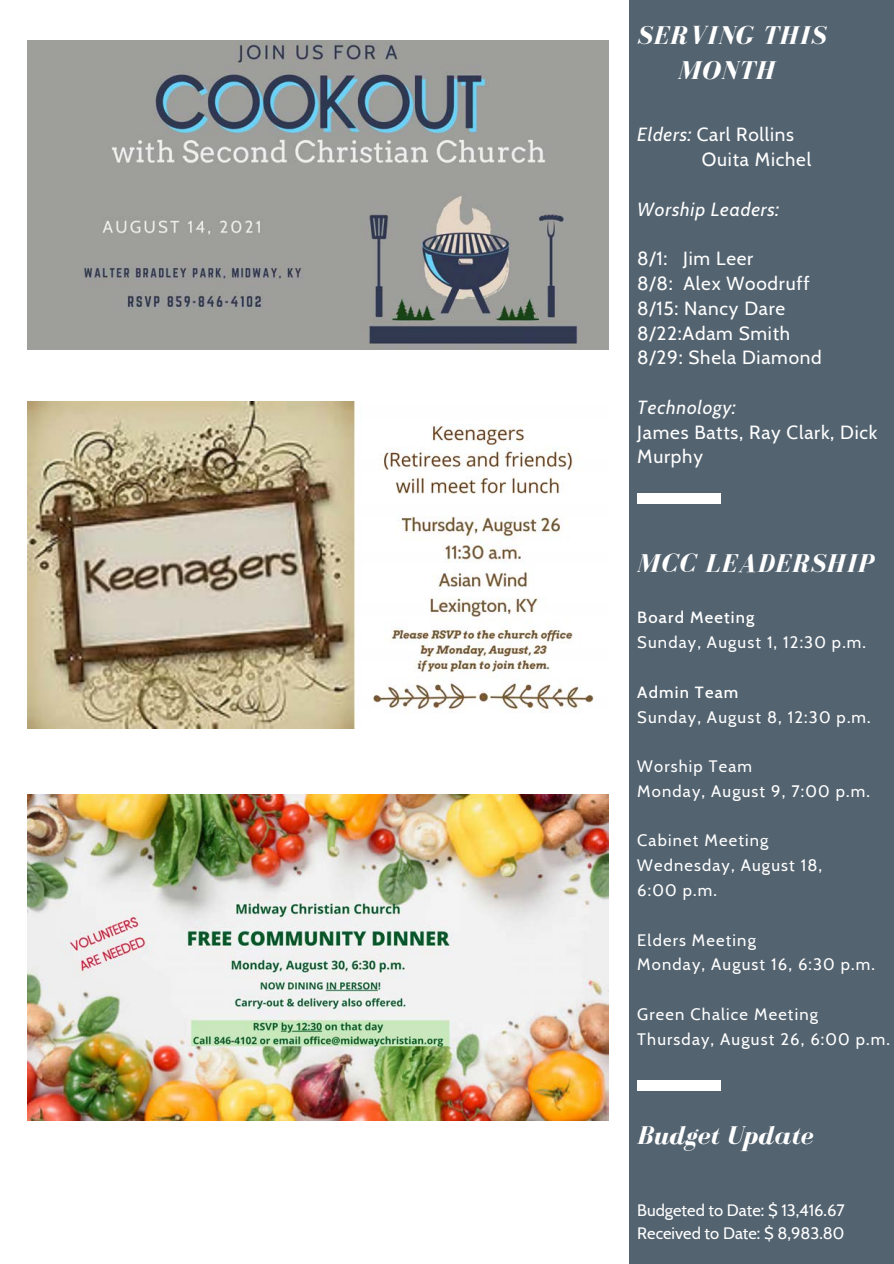
<style>
.page{position:relative;width:894px;height:1264px;background:#fff}
.page>*{position:absolute;margin:0;border:0;box-sizing:border-box;transform-origin:0 0}
.t1{font:italic 700 26.55px "Bodoni FLF";letter-spacing:.04em;color:#fff}
.t2{font:italic 700 26.4px "Bodoni FLF";color:#fff}
.t3{font:19.05px/24.8px "Cabin";letter-spacing:.04em;color:#fff}
.t4{font:italic 19.05px "Cabin";letter-spacing:.04em;color:#fff}
.t5{font:16.5px "Cabin";letter-spacing:.07em;color:#fff}
.t6{font:16.5px "Cabin";color:#fff}
.t7{font:500 16.5px "Cabin";letter-spacing:.07em;color:#fff}
.s1{font-style:italic}
</style>
<div class="page">
<div style="left:629px;top:0;width:264px;height:1263px;background:#536370"></div>
<div style="left:637px;top:493px;width:83px;height:10px;background:#fff"></div>
<div style="left:637px;top:1080px;width:83px;height:10px;background:#fff"></div>
<img style="left:27px;top:40px;width:581px;height:309px">
<img style="left:27px;top:794px;width:581px;height:326px">
<img style="left:27px;top:401px;width:567px;height:327px">
<p class="t1" style="left:637px;top:22px;width:190px">SERVING THIS</p>
<p class="t1" style="left:678px;top:56px;width:97px">MONTH</p>
<p class="t3" style="left:637px;top:122px;width:158px"><span class="s1">Elders:</span> Carl Rollins</p>
<p class="t3" style="left:701px;top:147px;width:111px">Ouita Michel</p>
<p class="t4" style="left:637px;top:197px;width:143px">Worship Leaders:</p>
<p class="t3" style="left:637px;top:246px;width:117px">8/1: Jim Leer</p>
<p class="t3" style="left:637px;top:271px;width:174px">8/8: Alex Woodruff</p>
<p class="t3" style="left:637px;top:295px;width:149px">8/15: Nancy Dare</p>
<p class="t3" style="left:637px;top:320px;width:154px">8/22:Adam Smith</p>
<p class="t3" style="left:637px;top:345px;width:186px">8/29: Shela Diamond</p>
<p class="t4" style="left:637px;top:395px;width:100px">Technology:</p>
<p class="t3" style="left:637px;top:419px;width:241px">James Batts, Ray Clark, Dick<br>Murphy</p>
<p class="t1" style="left:637px;top:548px;width:237px">MCC LEADERSHIP</p>
<p class="t7" style="left:637px;top:607px;width:118px">Board Meeting</p>
<p class="t5" style="left:637px;top:632px;width:230px">Sunday, August 1, 12:30 p.m.</p>
<p class="t7" style="left:637px;top:682px;width:103px">Admin Team</p>
<p class="t5" style="left:637px;top:706px;width:235px">Sunday, August 8, 12:30 p.m.</p>
<p class="t5" style="left:637px;top:756px;width:116px">Worship Team</p>
<p class="t5" style="left:637px;top:781px;width:234px">Monday, August 9, 7:00 p.m.</p>
<p class="t5" style="left:637px;top:830px;width:133px">Cabinet Meeting</p>
<p class="t5" style="left:637px;top:855px;width:186px">Wednesday, August 18,</p>
<p class="t5" style="left:637px;top:880px;width:81px">6:00 p.m.</p>
<p class="t5" style="left:637px;top:929px;width:120px">Elders Meeting</p>
<p class="t5" style="left:637px;top:954px;width:239px">Monday, August 16, 6:30 p.m.</p>
<p class="t5" style="left:637px;top:1004px;width:182px">Green Chalice Meeting</p>
<p class="t5" style="left:637px;top:1028px;width:254px">Thursday, August 26, 6:00 p.m.</p>
<p class="t2" style="left:637px;top:1121px;width:177px">Budget Update</p>
<p class="t6" style="left:637px;top:1200px;width:209px">Budgeted to Date: $ 13,416.67</p>
<p class="t6" style="left:637px;top:1222px;width:208px">Received to Date: $ 8,983.80</p>
</div>
